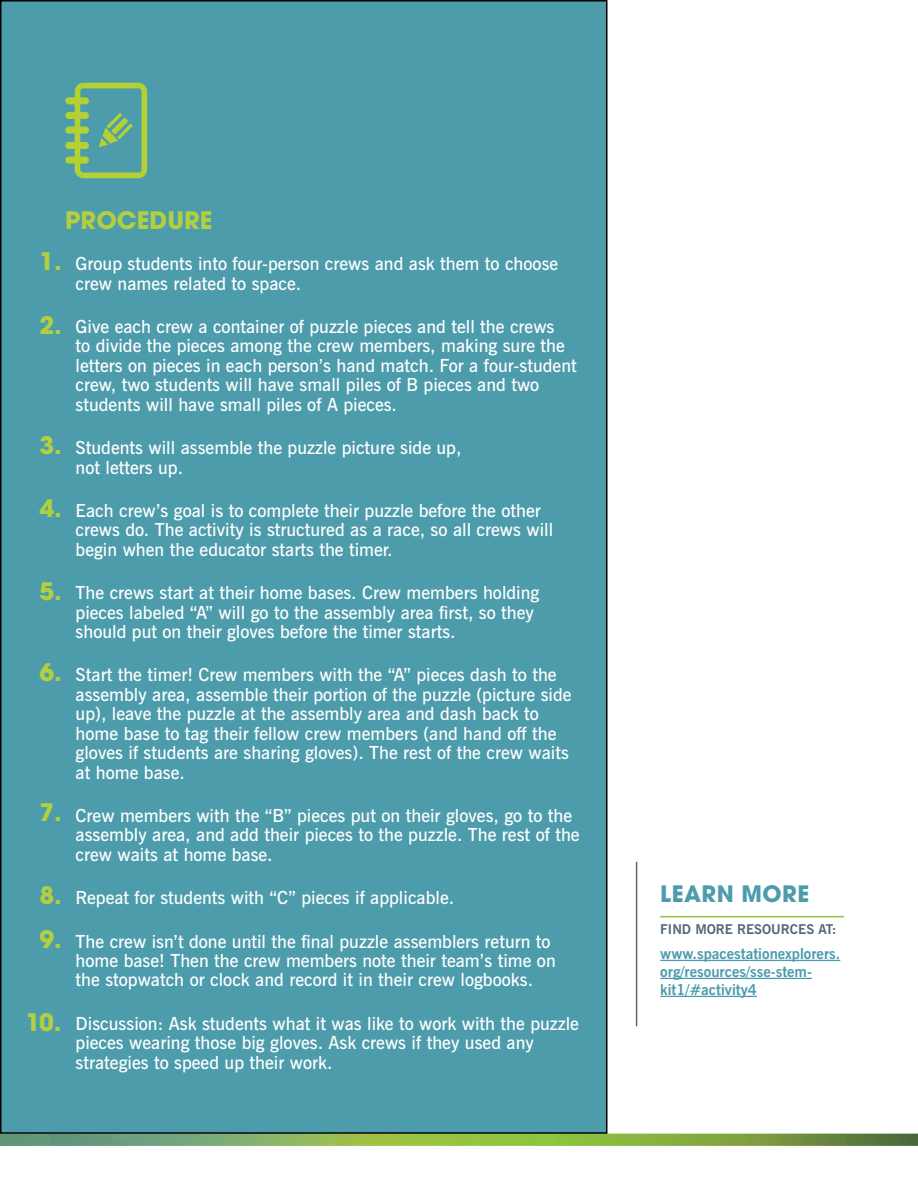
<style>
.page{position:relative;width:918px;height:1188px;background:#fff}
.page>*{position:absolute;margin:0;border:0;box-sizing:border-box;transform-origin:0 0}
.t1{font:700 24px "ITC Avant Garde Pro";color:#b2ce41}
.t2{font:700 22.5px "ITC Avant Garde Pro";letter-spacing:.02em;color:#4b9cad}
.t3{font:600 18px/19.5px "News Gothic BT";color:#fff}
.t4{font:700 15px/18px "News Gothic BT";color:#4b9cad}
.t5{font:700 13.5px "News Gothic BT";color:#546879}
</style>
<div class="page">
<svg style="left:0;top:1134px;width:918px;height:12px;background:#7ea954"></svg>
<div style="left:1px;top:1px;width:606px;height:1132px;background:#4d9cac"></div>
<div style="left:65px;top:127px;width:24px;height:7px;background:#b3d035;border-radius:3px"></div>
<div style="left:65px;top:142px;width:24px;height:7px;background:#b3d035;border-radius:3px"></div>
<div style="left:65px;top:157px;width:24px;height:7px;background:#b3d035;border-radius:3px"></div>
<div style="left:65px;top:97px;width:24px;height:7px;background:#b3d035;border-radius:3px"></div>
<div style="left:65px;top:112px;width:24px;height:7px;background:#b3d035;border-radius:3px"></div>
<svg style="left:75px;top:83px;width:72px;height:95px"></svg>
<hr style="left:660px;top:916px;width:184px;height:1px;background:#8dc63f">
<hr style="left:660px;top:960px;width:180px;height:1px;background:#4b9cad">
<hr style="left:660px;top:978px;width:152px;height:1px;background:#4b9cad">
<hr style="left:660px;top:996px;width:97px;height:1px;background:#4b9cad">
<hr style="left:636px;top:862px;width:1px;height:164px;background:#556978">
<h1 class="t1" style="left:65px;top:204px;width:149px">PROCEDURE</h1>
<h1 class="t1" style="left:39px;top:245px;width:24px">1.</h1>
<h1 class="t1" style="left:39px;top:309px;width:24px">2.</h1>
<h1 class="t1" style="left:39px;top:429px;width:24px">3.</h1>
<h1 class="t1" style="left:39px;top:492px;width:24px">4.</h1>
<h1 class="t1" style="left:39px;top:575px;width:24px">5.</h1>
<h1 class="t1" style="left:39px;top:656px;width:24px">6.</h1>
<h1 class="t1" style="left:39px;top:796px;width:24px">7.</h1>
<h1 class="t1" style="left:39px;top:880px;width:24px">8.</h1>
<h1 class="t1" style="left:39px;top:924px;width:24px">9.</h1>
<h1 class="t1" style="left:26px;top:1007px;width:37px">10.</h1>
<p class="t3" style="left:76px;top:254px;width:484px">Group students into four-person crews and ask them to choose crew names related to space.</p>
<p class="t3" style="left:76px;top:317px;width:503px">Give each crew a container of puzzle pieces and tell the crews<br>to divide the pieces among the crew members, making sure the letters on pieces in each person’s hand match. For a four-student crew, two students will have small piles of B pieces and two students will have small piles of A pieces.</p>
<p class="t3" style="left:76px;top:438px;width:387px">Students will assemble the puzzle picture side up, not letters up.</p>
<p class="t3" style="left:76px;top:500px;width:479px">Each crew’s goal is to complete their puzzle before the other crews do. The activity is structured as a race, so all crews will begin when the educator starts the timer.</p>
<p class="t3" style="left:76px;top:583px;width:465px">The crews start at their home bases. Crew members holding pieces labeled “A” will go to the assembly area first, so they should put on their gloves before the timer starts.</p>
<p class="t3" style="left:76px;top:665px;width:498px">Start the timer! Crew members with the “A” pieces dash to the assembly area, assemble their portion of the puzzle (picture side up), leave the puzzle at the assembly area and dash back to home base to tag their fellow crew members (and hand off the gloves if students are sharing gloves). The rest of the crew waits at home base.</p>
<p class="t3" style="left:76px;top:806px;width:506px">Crew members with the “B” pieces put on their gloves, go to the assembly area, and add their pieces to the puzzle. The rest of the crew waits at home base.</p>
<p class="t3" style="left:76px;top:888px;width:380px">Repeat for students with “C” pieces if applicable.</p>
<p class="t3" style="left:76px;top:931px;width:482px">The crew isn’t done until the final puzzle assemblers return to home base! Then the crew members note their team’s time on the stopwatch or clock and record it in their crew logbooks.</p>
<p class="t3" style="left:76px;top:1013px;width:505px">Discussion: Ask students what it was like to work with the puzzle pieces wearing those big gloves. Ask crews if they used any strategies to speed up their work.</p>
<p class="t2" style="left:660px;top:879px;width:150px">LEARN MORE</p>
<p class="t5" style="left:660px;top:921px;width:178px">FIND MORE RESOURCES AT:</p>
<p class="t4" style="left:660px;top:945px;width:182px">www.spacestationexplorers. org/resources/sse-stem&shy;kit1/#activity4</p>
</div>
